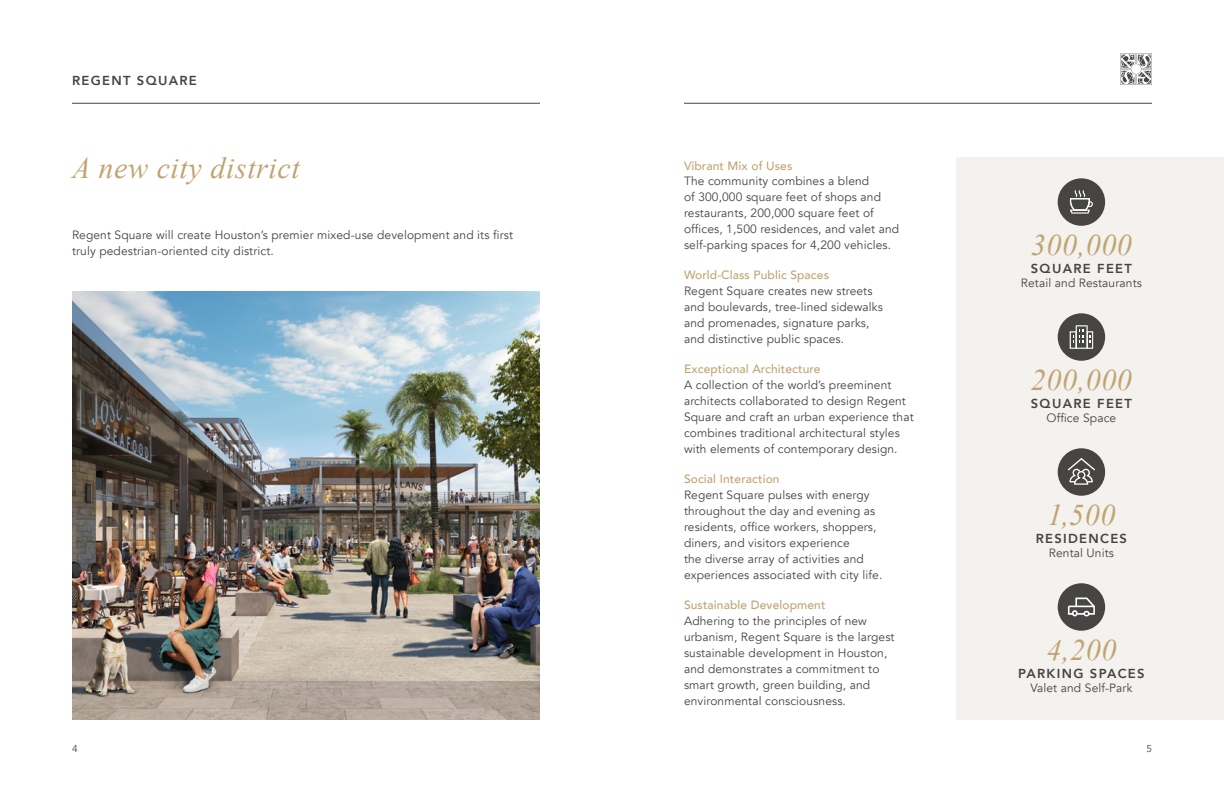
<style>
.page{position:relative;width:1224px;height:792px;background:#fff}
.page>*{position:absolute;margin:0;border:0;box-sizing:border-box;transform-origin:0 0}
.t1{font:italic 30px "Times New Roman";letter-spacing:.02em;color:#c1a471}
.t2{font:800 13px "Avenir";letter-spacing:.1em;color:#464543}
.t3{font:12px/16px "Avenir";letter-spacing:.01em;color:#464543}
.t4{font:500 12px "Avenir";letter-spacing:.01em;color:#c1a471}
.t5{font:10px "Avenir";color:#464543}
</style>
<div class="page">
<hr style="left:72px;top:103px;width:468px;height:1px;background:#464543">
<div style="left:957px;top:158px;width:267px;height:562px;background:#f3f2ee"></div>
<img style="left:72px;top:291px;width:468px;height:429px">
<hr style="left:684px;top:103px;width:468px;height:1px;background:#464543">
<div style="left:1058px;top:448px;width:47px;height:48px;background:#464543;border-radius:50%"></div>
<svg style="left:1068px;top:458px;width:27px;height:27px"></svg>
<div style="left:1058px;top:313px;width:47px;height:48px;background:#464543;border-radius:50%"></div>
<svg style="left:1070px;top:325px;width:23px;height:24px"></svg>
<div style="left:1058px;top:583px;width:47px;height:48px;background:#464543;border-radius:50%"></div>
<svg style="left:1068px;top:598px;width:27px;height:18px"></svg>
<div style="left:1058px;top:178px;width:47px;height:48px;background:#464543;border-radius:50%"></div>
<svg style="left:1070px;top:190px;width:23px;height:24px"></svg>
<svg style="left:1120px;top:53px;width:32px;height:32px"></svg>
<p class="t2" style="left:72px;top:70px;width:126px">REGENT SQUARE</p>
<h1 class="t1" style="left:72px;top:148px;width:229px">A new city district</h1>
<p class="t3" style="left:72px;top:227px;width:442px">Regent Square will create Houston’s premier mixed-use development and its first truly pedestrian-oriented city district.</p>
<p class="t4" style="left:684px;top:155px;width:110px">Vibrant Mix of Uses</p>
<p class="t3" style="left:684px;top:174px;width:217px">The community combines a blend<br>of 300,000 square feet of shops and restaurants, 200,000 square feet of offices, 1,500 residences, and valet and self-parking spaces for 4,200 vehicles.</p>
<p class="t4" style="left:684px;top:265px;width:146px">World-Class Public Spaces</p>
<p class="t3" style="left:684px;top:284px;width:200px">Regent Square creates new streets and boulevards, tree-lined sidewalks and promenades, signature parks, and distinctive public spaces.</p>
<p class="t4" style="left:684px;top:359px;width:138px">Exceptional Architecture</p>
<p class="t3" style="left:684px;top:378px;width:231px">A collection of the world’s preeminent architects collaborated to design Regent Square and craft an urban experience that combines traditional architectural styles with elements of contemporary design.</p>
<p class="t4" style="left:684px;top:469px;width:97px">Social Interaction</p>
<p class="t3" style="left:684px;top:488px;width:200px">Regent Square pulses with energy throughout the day and evening as residents, office workers, shoppers, diners, and visitors experience<br>the diverse array of activities and experiences associated with city life.</p>
<p class="t4" style="left:684px;top:595px;width:143px">Sustainable Development</p>
<p class="t3" style="left:684px;top:614px;width:212px">Adhering to the principles of new urbanism, Regent Square is the largest sustainable development in Houston, and demonstrates a commitment to smart growth, green building, and environmental consciousness.</p>
<h1 class="t1" style="left:1031px;top:224px;width:103px">300,000</h1>
<p class="t2" style="left:1031px;top:258px;width:103px">SQUARE FEET</p>
<p class="t3" style="left:1021px;top:275px;width:122px">Retail and Restaurants</p>
<h1 class="t1" style="left:1031px;top:359px;width:103px">200,000</h1>
<p class="t2" style="left:1031px;top:393px;width:103px">SQUARE FEET</p>
<p class="t3" style="left:1047px;top:410px;width:71px">Office Space</p>
<h1 class="t1" style="left:1047px;top:494px;width:70px">1,500</h1>
<p class="t2" style="left:1036px;top:528px;width:93px">RESIDENCES</p>
<p class="t3" style="left:1049px;top:545px;width:67px">Rental Units</p>
<h1 class="t1" style="left:1046px;top:629px;width:71px">4,200</h1>
<p class="t2" style="left:1018px;top:663px;width:128px">PARKING SPACES</p>
<p class="t3" style="left:1030px;top:680px;width:104px">Valet and Self-Park</p>
<p class="t5" style="left:72px;top:743px;width:7px">4</p>
<p class="t5" style="left:1146px;top:743px;width:7px">5</p>
</div>
